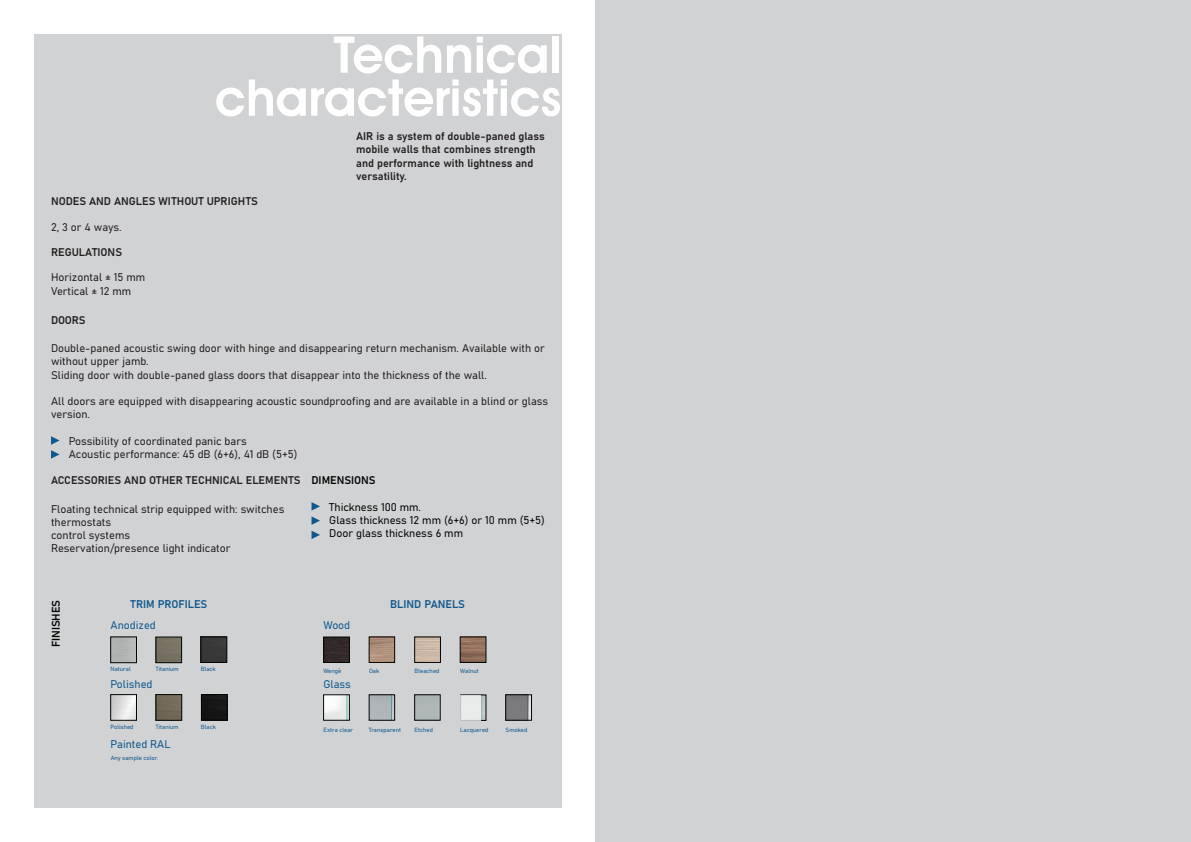
<style>
.page{position:relative;width:1191px;height:842px;background:#fff}
.page>*{position:absolute;margin:0;border:0;box-sizing:border-box;transform-origin:0 0}
.t1{font:600 51px/43px "Avant Garde IT Cby BT";color:#fff;text-align:right}
.t2{font:11px/13.2px "Bahnschrift";color:#231f20}
.t3{font:11px/13.2px "Bahnschrift";color:#040503}
.t4{font:11px "Bahnschrift";color:#0e588e}
.t5{font:11px "Bahnschrift";color:#0e598d}
.t6{font:6px "Bahnschrift";color:#0e588e}
</style>
<div class="page">
<div style="left:34px;top:34px;width:527px;height:774px;background:#d1d2d4"></div>
<svg style="left:51px;top:436px;width:9px;height:23px"></svg>
<svg style="left:311px;top:502px;width:9px;height:23px"></svg>
<svg style="left:311px;top:531px;width:9px;height:8px"></svg>
<img style="left:325px;top:639px;width:22px;height:21px">
<div style="left:323px;top:637px;width:26px;height:25px;border:1px solid #040503"></div>
<div style="left:369px;top:637px;width:26px;height:25px;border:1px solid #040503"></div>
<img style="left:416px;top:639px;width:22px;height:21px">
<img style="left:113px;top:696px;width:22px;height:22px">
<div style="left:111px;top:694px;width:26px;height:26px;border:1px solid #040503"></div>
<div style="left:156px;top:694px;width:26px;height:26px;border:1px solid #040503"></div>
<img style="left:203px;top:696px;width:22px;height:22px">
<div style="left:201px;top:694px;width:26px;height:26px;border:1px solid #040503"></div>
<img style="left:203px;top:639px;width:22px;height:21px">
<div style="left:201px;top:637px;width:26px;height:25px;border:1px solid #040503"></div>
<img style="left:325px;top:697px;width:22px;height:21px">
<img style="left:371px;top:697px;width:22px;height:21px">
<img style="left:507px;top:697px;width:22px;height:21px">
<div style="left:111px;top:637px;width:26px;height:26px;border:1px solid #040503"></div>
<div style="left:156px;top:637px;width:26px;height:26px;border:1px solid #040503"></div>
<img style="left:481px;top:697px;width:3px;height:21px">
<div style="left:461px;top:695px;width:20px;height:25px;background:#e9eceb"></div>
<div style="left:595px;top:0;width:596px;height:842px;background:#d1d2d4"></div>
<h1 class="t1" style="left:215px;top:33px;width:348px">Technical characteristics</h1>
<p class="t2" style="left:356px;top:129px;width:190px">AIR is a system of double-paned glass mobile walls that combines strength and performance with lightness and versatility.</p>
<p class="t2" style="left:51px;top:194px;width:208px">NODES AND ANGLES WITHOUT UPRIGHTS</p>
<p class="t2" style="left:51px;top:219px;width:72px">2, 3 or 4 ways.</p>
<p class="t2" style="left:51px;top:245px;width:73px">REGULATIONS</p>
<p class="t2" style="left:51px;top:270px;width:96px">Horizontal ± 15 mm<br>Vertical ± 12 mm</p>
<p class="t2" style="left:51px;top:312px;width:36px">DOORS</p>
<p class="t2" style="left:51px;top:341px;width:495px">Double-paned acoustic swing door with hinge and disappearing return mechanism. Available with or without upper jamb.<br>Sliding door with double-paned glass doors that disappear into the thickness of the wall.</p>
<p class="t2" style="left:51px;top:394px;width:499px">All doors are equipped with disappearing acoustic soundproofing and are available in a blind or glass version.</p>
<p class="t2" style="left:69px;top:433px;width:230px">Possibility of coordinated panic bars<br>Acoustic performance: 45 dB (6+6), 41 dB (5+5)</p>
<p class="t2" style="left:51px;top:473px;width:251px">ACCESSORIES AND OTHER TECHNICAL ELEMENTS</p>
<p class="t2" style="left:51px;top:501px;width:235px">Floating technical strip equipped with: switches thermostats<br>control systems<br>Reservation/presence light indicator</p>
<p class="t3" style="left:311px;top:473px;width:66px">DIMENSIONS</p>
<p class="t3" style="left:329px;top:499px;width:217px">Thickness 100 mm.<br>Glass thickness 12 mm (6+6) or 10 mm (5+5)<br>Door glass thickness 6 mm</p>
<p class="t3" style="left:49px;top:647px;width:49px;rotate:-90deg">FINISHES</p>
<p class="t5" style="left:130px;top:596px;width:78px">TRIM PROFILES</p>
<p class="t5" style="left:390px;top:596px;width:76px">BLIND PANELS</p>
<p class="t4" style="left:111px;top:617px;width:47px">Anodized</p>
<p class="t4" style="left:323px;top:617px;width:28px">Wood</p>
<p class="t6" style="left:156px;top:664px;width:24px">Titanium</p>
<p class="t6" style="left:201px;top:664px;width:16px">Black</p>
<p class="t6" style="left:111px;top:664px;width:22px">Natural</p>
<p class="t6" style="left:323px;top:666px;width:19px">Wengè</p>
<p class="t6" style="left:369px;top:666px;width:12px">Oak</p>
<p class="t6" style="left:414px;top:666px;width:26px">Bleached</p>
<p class="t6" style="left:460px;top:666px;width:20px">Walnut</p>
<p class="t4" style="left:111px;top:676px;width:43px">Polished</p>
<p class="t6" style="left:111px;top:722px;width:24px">Polished</p>
<p class="t6" style="left:156px;top:722px;width:24px">Titanium</p>
<p class="t6" style="left:201px;top:722px;width:16px">Black</p>
<p class="t4" style="left:111px;top:736px;width:62px">Painted RAL</p>
<p class="t6" style="left:111px;top:753px;width:49px">Any sample color.</p>
<p class="t4" style="left:323px;top:676px;width:29px">Glass</p>
<p class="t6" style="left:323px;top:725px;width:31px">Extra clear</p>
<p class="t6" style="left:369px;top:725px;width:34px">Transparent</p>
<p class="t6" style="left:414px;top:725px;width:20px">Etched</p>
<p class="t6" style="left:460px;top:725px;width:30px">Lacquered</p>
<p class="t6" style="left:505px;top:725px;width:23px">Smoked</p>
</div>
